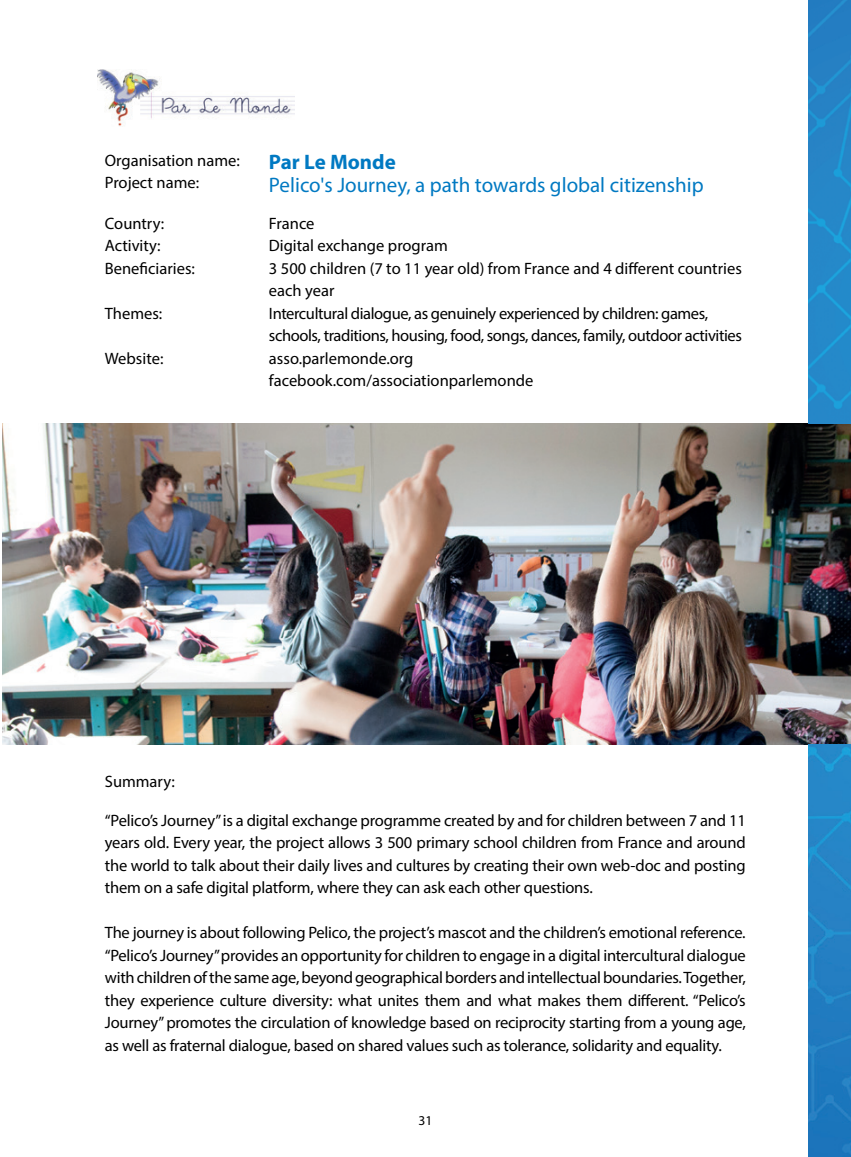
<style>
.page{position:relative;width:851px;height:1157px;background:#fff}
.page>*{position:absolute;margin:0;border:0;box-sizing:border-box;transform-origin:0 0}
.t1{font:21px "Myriad Pro";color:#0079c2}
.t2{font:700 21px "Myriad Pro";color:#0079c2}
.t3{font:16.5px/22.5px "Myriad Pro";letter-spacing:-.01em;color:#000}
.t4{font:13.5px "Myriad Pro";color:#000}
</style>
<div class="page">
<img style="left:2px;top:423px;width:848px;height:321px">
<img style="left:808px;top:0;width:42px;height:423px">
<img style="left:808px;top:744px;width:42px;height:413px">
<img style="left:97px;top:69px;width:198px;height:57px">
<p class="t3" style="left:105px;top:149px;width:136px">Organisation name:</p>
<p class="t3" style="left:105px;top:171px;width:96px">Project name:</p>
<p class="t3" style="left:105px;top:211px;width:61px">Country:</p>
<p class="t3" style="left:105px;top:234px;width:57px">Activity:</p>
<p class="t3" style="left:105px;top:256px;width:92px">Beneficiaries:</p>
<p class="t3" style="left:105px;top:301px;width:59px">Themes:</p>
<p class="t3" style="left:105px;top:346px;width:60px">Website:</p>
<p class="t2" style="left:269px;top:148px;width:128px">Par Le Monde</p>
<p class="t1" style="left:269px;top:172px;width:436px">Pelico's Journey, a path towards global citizenship</p>
<p class="t3" style="left:269px;top:211px;width:47px">France</p>
<p class="t3" style="left:269px;top:234px;width:180px">Digital exchange program</p>
<p class="t3" style="left:269px;top:256px;width:474px">3 500 children (7 to 11 year old) from France and 4 different countries each year</p>
<p class="t3" style="left:269px;top:301px;width:474px">Intercultural dialogue, as genuinely experienced by children: games, schools, traditions, housing, food, songs, dances, family, outdoor activities</p>
<p class="t3" style="left:269px;top:346px;width:146px">asso.parlemonde.org</p>
<p class="t3" style="left:269px;top:369px;width:266px">facebook.com/associationparlemonde</p>
<p class="t3" style="left:105px;top:769px;width:72px">Summary:</p>
<p class="t3" style="left:105px;top:808px;width:642px;text-align:justify">“Pelico’s Journey” is a digital exchange programme created by and for children between 7 and 11 years old. Every year, the project allows 3 500 primary school children from France and around the world to talk about their daily lives and cultures by creating their own web-doc and posting them on a safe digital platform, where they can ask each other questions.</p>
<p class="t3" style="left:105px;top:921px;width:642px;text-align:justify">The journey is about following Pelico, the project’s mascot and the children’s emotional reference. “Pelico’s Journey” provides an opportunity for children to engage in a digital intercultural dialogue with children of the same age, beyond geographical borders and intellectual boundaries. Together, they experience culture diversity: what unites them and what makes them different. “Pelico’s Journey” promotes the circulation of knowledge based on reciprocity starting from a young age, as well as fraternal dialogue, based on shared values such as tolerance, solidarity and equality.</p>
<p class="t4" style="left:418px;top:1111px;width:15px">31</p>
</div>
